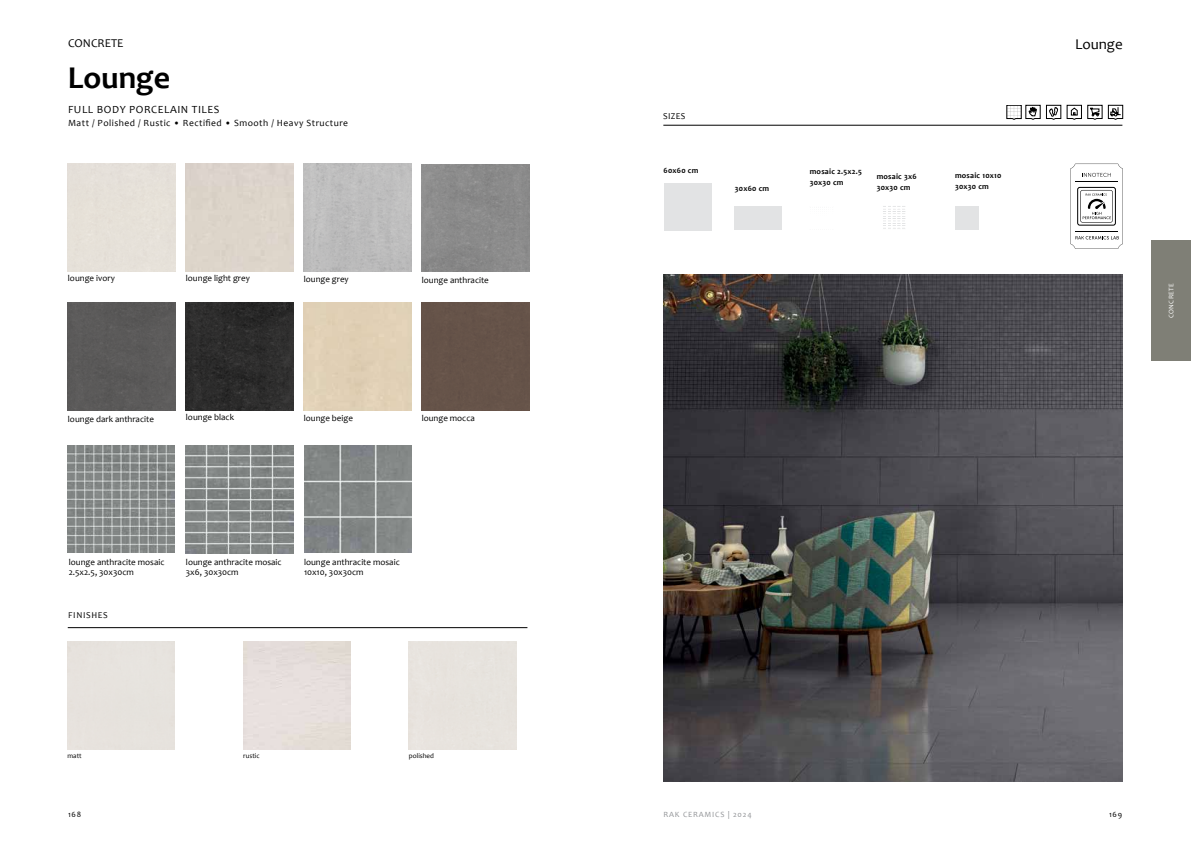
<style>
.page{position:relative;width:1191px;height:842px;background:#fff}
.page>*{position:absolute;margin:0;border:0;box-sizing:border-box;transform-origin:0 0}
.t1{font:700 32px "Candara";color:#000}
.t2{font:15px "Candara";color:#000}
.t3{font:12px "Candara";color:#000}
.t4{font:11px "Candara";letter-spacing:.05em;color:#000}
.t5{font:9.5px "Candara";letter-spacing:.05em;color:#000}
.t6{font:9px/10px "Candara";color:#000}
.t7{font:9px "Candara";letter-spacing:.07em;color:#000}
.t8{font:700 8px/11px "Candara";letter-spacing:.03em;color:#000}
.t9{font:8px "Candara";letter-spacing:.1em;color:#919396}
.t10{font:8px "Candara";letter-spacing:.1em;color:#000}
.t11{font:7px "Candara";color:#000}
.t12{font:7px "Candara";letter-spacing:.04em;color:#fff}
</style>
<div class="page">
<div style="left:1151px;top:241px;width:40px;height:120px;background:#7f7f76"></div>
<div style="left:421px;top:303px;width:108px;height:107px;background:#665349"></div>
<div style="left:68px;top:303px;width:108px;height:107px;background:#5b5a59"></div>
<img style="left:186px;top:303px;width:107px;height:107px">
<div style="left:304px;top:163px;width:107px;height:108px;background:#bdbdbd"></div>
<div style="left:421px;top:164px;width:108px;height:108px;background:#8b8b8b"></div>
<svg style="left:883px;top:206px;width:23px;height:23px"></svg>
<div style="left:955px;top:206px;width:7px;height:8px;background:#e2e3e4"></div>
<div style="left:955px;top:214px;width:7px;height:8px;background:#e2e3e4"></div>
<div style="left:955px;top:222px;width:7px;height:8px;background:#e2e3e4"></div>
<div style="left:963px;top:206px;width:7px;height:8px;background:#e2e3e4"></div>
<div style="left:963px;top:214px;width:7px;height:8px;background:#e2e3e4"></div>
<div style="left:963px;top:222px;width:7px;height:8px;background:#e2e3e4"></div>
<div style="left:971px;top:206px;width:7px;height:8px;background:#e2e3e4"></div>
<div style="left:971px;top:214px;width:7px;height:8px;background:#e2e3e4"></div>
<div style="left:971px;top:222px;width:7px;height:8px;background:#e2e3e4"></div>
<hr style="left:68px;top:627px;width:459px;height:1px;background:#000">
<img style="left:67px;top:445px;width:107px;height:108px">
<img style="left:186px;top:446px;width:107px;height:108px">
<img style="left:304px;top:445px;width:107px;height:108px">
<div style="left:664px;top:183px;width:48px;height:47px;background:#e2e3e4"></div>
<div style="left:734px;top:206px;width:47px;height:24px;background:#e2e3e4"></div>
<hr style="left:663px;top:125px;width:459px;height:1px;background:#000">
<svg style="left:1006px;top:104px;width:34px;height:16px"></svg>
<svg style="left:1046px;top:105px;width:56px;height:15px"></svg>
<svg style="left:1108px;top:105px;width:15px;height:15px"></svg>
<img style="left:663px;top:275px;width:460px;height:507px">
<svg style="left:1070px;top:164px;width:53px;height:85px"></svg>
<h3 class="t3" style="left:68px;top:36px;width:57px">CONCRETE</h3>
<h1 class="t1" style="left:68px;top:58px;width:104px">Lounge</h1>
<p class="t4" style="left:68px;top:103px;width:153px">FULL BODY PORCELAIN TILES</p>
<p class="t5" style="left:68px;top:117px;width:281px">Matt / Polished / Rustic • Rectified • Smooth / Heavy Structure</p>
<p class="t6" style="left:68px;top:274px;width:48px">lounge ivory</p>
<p class="t6" style="left:186px;top:273px;width:66px">lounge light grey</p>
<p class="t6" style="left:304px;top:274px;width:47px">lounge grey</p>
<p class="t6" style="left:422px;top:275px;width:69px">lounge anthracite</p>
<p class="t6" style="left:68px;top:414px;width:88px">lounge dark anthracite</p>
<p class="t6" style="left:186px;top:412px;width:50px">lounge black</p>
<p class="t6" style="left:422px;top:413px;width:55px">lounge mocca</p>
<p class="t6" style="left:304px;top:413px;width:51px">lounge beige</p>
<p class="t6" style="left:69px;top:557px;width:97px">lounge anthracite mosaic<br>2.5x2.5, 30x30cm</p>
<p class="t6" style="left:186px;top:557px;width:97px">lounge anthracite mosaic<br>3x6, 30x30cm</p>
<p class="t6" style="left:304px;top:557px;width:97px">lounge anthracite mosaic<br>10x10, 30x30cm</p>
<p class="t7" style="left:68px;top:610px;width:41px">FINISHES</p>
<p class="t6" style="left:663px;top:111px;width:24px">SIZES</p>
<p class="t8" style="left:663px;top:165px;width:36px">60x60 cm</p>
<p class="t8" style="left:735px;top:183px;width:36px">30x60 cm</p>
<p class="t8" style="left:809px;top:166px;width:54px">mosaic 2.5x2.5<br>30x30 cm</p>
<p class="t8" style="left:876px;top:171px;width:41px">mosaic 3x6<br>30x30 cm</p>
<p class="t8" style="left:955px;top:170px;width:48px">mosaic 10x10<br>30x30 cm</p>
<h2 class="t2" style="left:1075px;top:35px;width:49px">Lounge</h2>
<p class="t12" style="left:1167px;top:318px;width:36px;rotate:-90deg">CONCRETE</p>
<p class="t11" style="left:67px;top:751px;width:16px">matt</p>
<p class="t11" style="left:243px;top:751px;width:18px">rustic</p>
<p class="t11" style="left:409px;top:751px;width:27px">polished</p>
<p class="t10" style="left:68px;top:809px;width:15px">168</p>
<p class="t9" style="left:663px;top:809px;width:90px">RAK CERAMICS | 2024</p>
<p class="t10" style="left:1109px;top:809px;width:15px">169</p>
</div>
